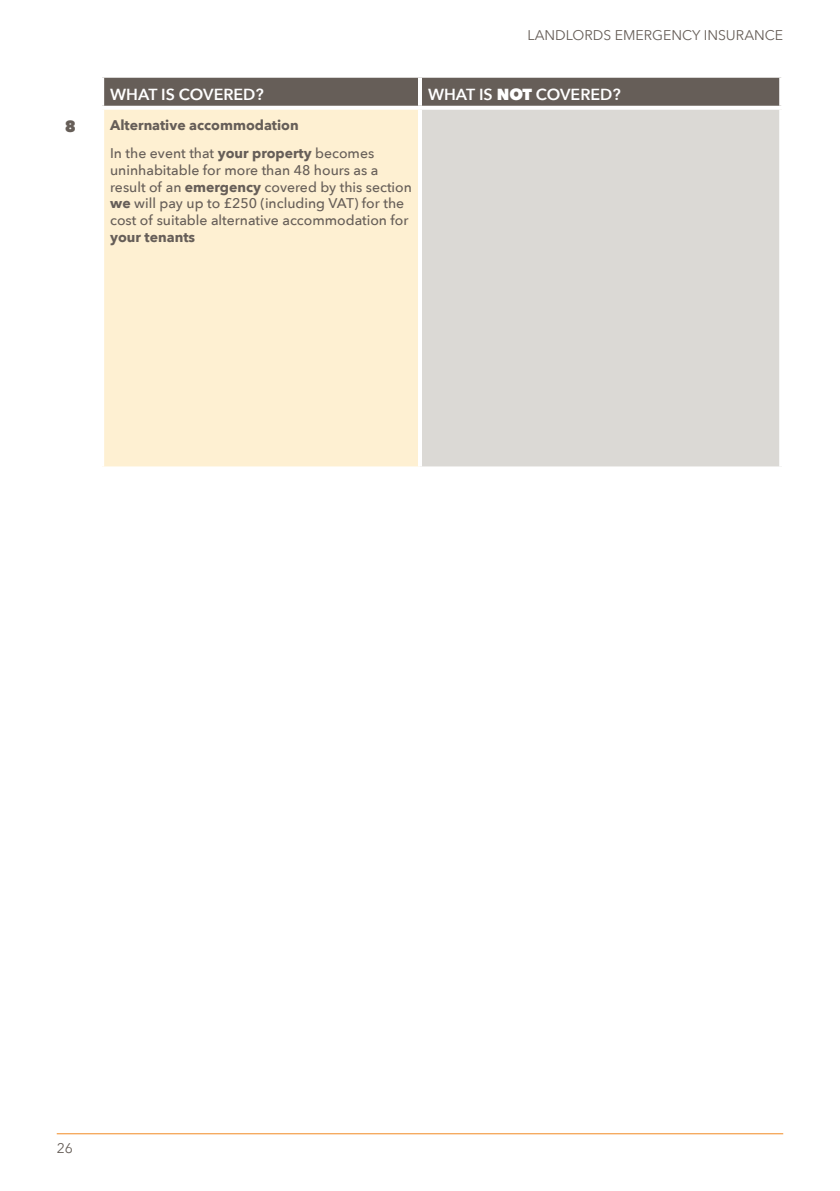
<style>
.page{position:relative;width:840px;height:1191px;background:#fff}
.page>*{position:absolute;margin:0;border:0;box-sizing:border-box;transform-origin:0 0}
.t1{font:600 16px "Avenir Next";color:#fff}
.t2{font:800 16px "Avenir Next";color:#665e58}
.t3{font:500 14px/16.8px "Avenir Next";color:#665e58}
.t4{font:700 14px/28.2px "Avenir Next";color:#665e58}
.t5{font:14px "Avenir Next";color:#665e58}
.s1{font-weight:800}
.s2{font-weight:500}
.s3{font-weight:700}
</style>
<div class="page">
<hr style="left:57px;top:1133px;width:725px;height:1px;background:#f28a23">
<div style="left:104px;top:78px;width:674px;height:28px;background:#665e58"></div>
<div style="left:102px;top:108px;width:318px;height:360px;background:#fef0d2"></div>
<div style="left:420px;top:108px;width:360px;height:360px;background:#dbd9d5"></div>
<svg style="left:779px;top:110px;width:1px;height:356px"></svg>
<svg style="left:420px;top:466px;width:362px;height:2px"></svg>
<svg style="left:102px;top:77px;width:318px;height:1px"></svg>
<svg style="left:420px;top:77px;width:361px;height:1px"></svg>
<hr style="left:418px;top:78px;width:4px;height:28px;background:#fff">
<svg style="left:778px;top:78px;width:3px;height:28px"></svg>
<hr style="left:100px;top:106px;width:320px;height:4px;background:#fff">
<hr style="left:420px;top:106px;width:362px;height:4px;background:#fff">
<hr style="left:100px;top:110px;width:4px;height:356px;background:#fff">
<hr style="left:418px;top:110px;width:4px;height:356px;background:#fff">
<svg style="left:102px;top:466px;width:318px;height:2px"></svg>
<p class="t5" style="left:527px;top:24px;width:257px">LANDLORDS EMERGENCY INSURANCE</p>
<p class="t1" style="left:110px;top:80px;width:155px">WHAT IS COVERED?</p>
<p class="t1" style="left:428px;top:80px;width:194px">WHAT IS <span class="s1">NOT</span> COVERED?</p>
<p class="t2" style="left:65px;top:116px;width:13px">8</p>
<p class="t4" style="left:110px;top:110px;width:265px">Alternative accommodation<br><span class="s2">In the event that</span> your property <span class="s2">becomes</span></p>
<p class="t3" style="left:110px;top:161px;width:303px">uninhabitable for more than 48 hours as a result of an <span class="s3">emergency</span> covered by this section <span class="s3">we</span> will pay up to £250 (including VAT) for the cost of suitable alternative accommodation for</p>
<p class="t4" style="left:110px;top:223px;width:86px">your tenants</p>
<p class="t5" style="left:57px;top:1135px;width:18px">26</p>
</div>
